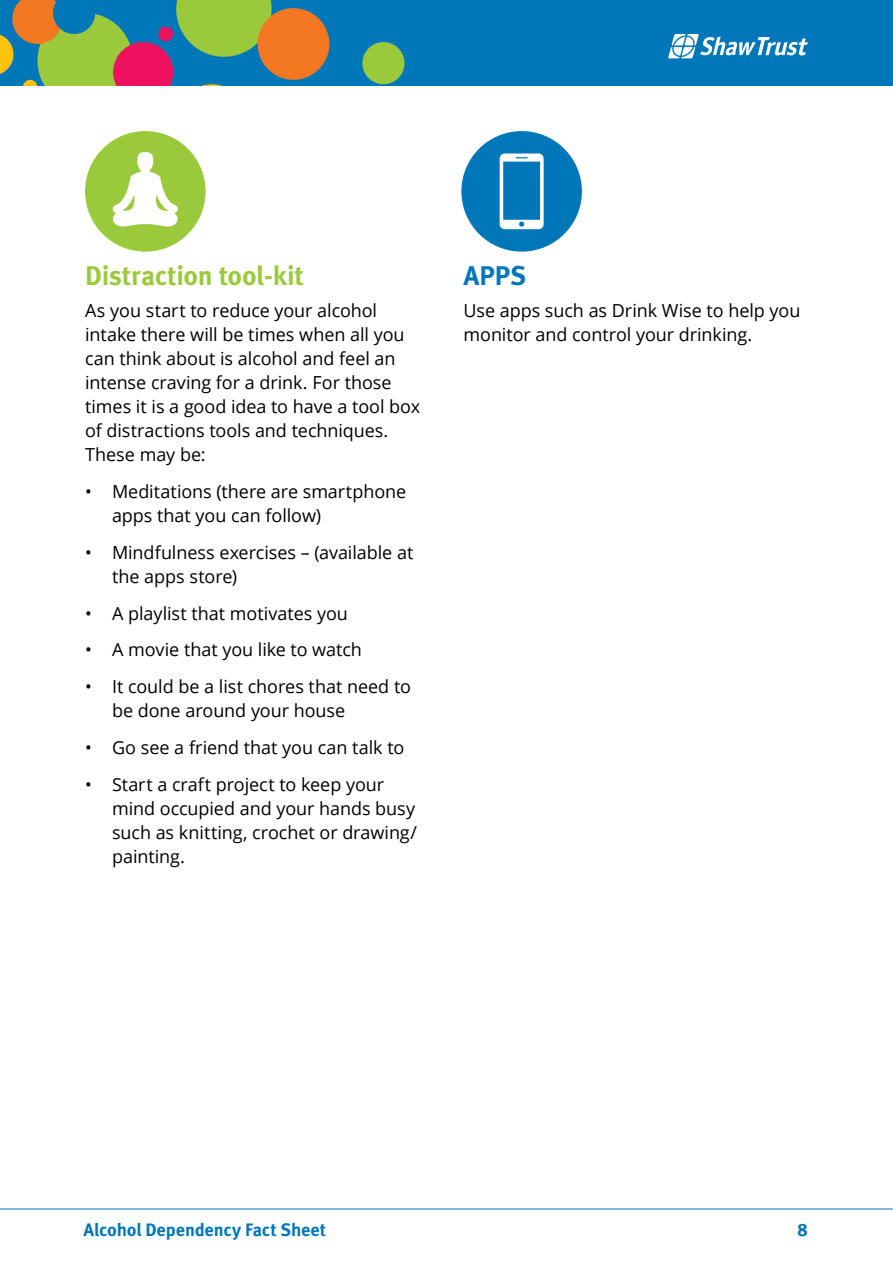
<style>
.page{position:relative;width:893px;height:1263px;background:#fff}
.page>*{position:absolute;margin:0;border:0;box-sizing:border-box;transform-origin:0 0}
.t1{font:700 27px "Meta OT";letter-spacing:-.015em;color:#9aca3c}
.t2{font:700 27px "Meta OT";color:#0077b8}
.t3{font:18px/24px "Open Sans";letter-spacing:-.005em;color:#000}
.t4{font:700 18px "Meta OT";letter-spacing:-.01em;color:#0077b8}
</style>
<div class="page">
<hr style="left:0;top:1208px;width:893px;height:1px;background:#0077b8">
<div style="left:0;top:0;width:893px;height:85px;background:#0077b8"></div>
<svg style="left:362px;top:42px;width:43px;height:43px"></svg>
<svg style="left:0;top:0;width:330px;height:85px"></svg>
<svg style="left:668px;top:34px;width:140px;height:24px"></svg>
<div style="left:85px;top:131px;width:121px;height:121px;background:#9aca3c;border-radius:50%"></div>
<svg style="left:113px;top:152px;width:65px;height:74px"></svg>
<div style="left:461px;top:131px;width:121px;height:121px;background:#0077b8;border-radius:50%"></div>
<svg style="left:500px;top:153px;width:44px;height:76px"></svg>
<h1 class="t1" style="left:85px;top:258px;width:220px">Distraction tool-kit</h1>
<p class="t3" style="left:85px;top:298px;width:337px">As you start to reduce your alcohol intake there will be times when all you can think about is alcohol and feel an intense craving for a drink. For those times it is a good idea to have a tool box of distractions tools and techniques.<br>These may be:</p>
<p class="t3" style="left:112px;top:479px;width:296px;text-indent:-27px">• Meditations (there are smartphone apps that you can follow)</p>
<p class="t3" style="left:112px;top:540px;width:303px;text-indent:-27px">• Mindfulness exercises – (available at the apps store)</p>
<p class="t3" style="left:85px;top:601px;width:264px">• A playlist that motivates you</p>
<p class="t3" style="left:85px;top:637px;width:278px">• A movie that you like to watch</p>
<p class="t3" style="left:112px;top:674px;width:301px;text-indent:-27px">• It could be a list chores that need to be done around your house</p>
<p class="t3" style="left:85px;top:735px;width:321px">• Go see a friend that you can talk to</p>
<p class="t3" style="left:112px;top:772px;width:307px;text-indent:-27px">• Start a craft project to keep your mind occupied and your hands busy such as knitting, crochet or drawing/ painting.</p>
<h1 class="t2" style="left:463px;top:258px;width:64px">APPS</h1>
<p class="t3" style="left:463px;top:298px;width:338px">Use apps such as Drink Wise to help you monitor and control your drinking.</p>
<p class="t4" style="left:84px;top:1218px;width:244px">Alcohol Dependency Fact Sheet</p>
<p class="t4" style="left:797px;top:1218px;width:12px">8</p>
</div>
